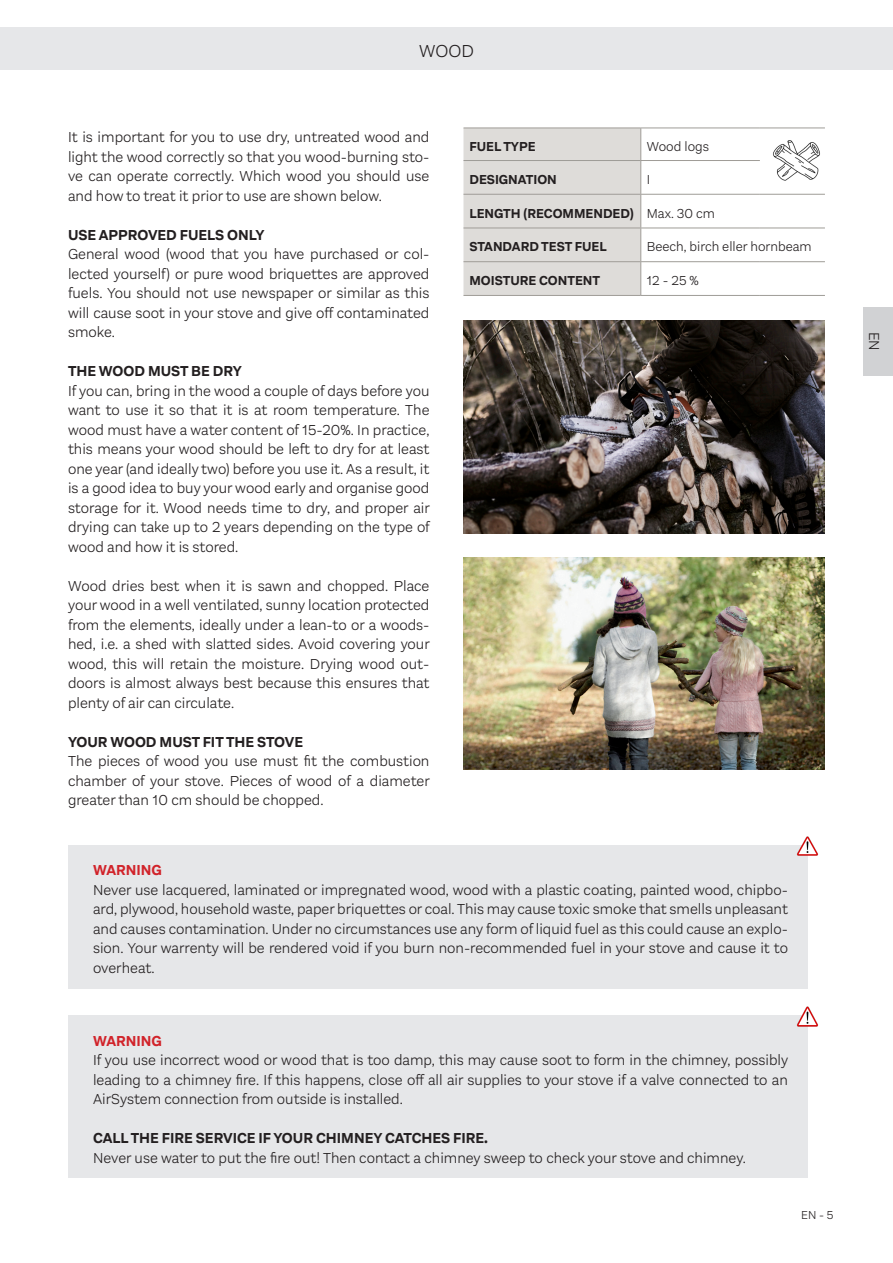
<style>
.page{position:relative;width:893px;height:1263px;background:#fff}
.page>*{position:absolute;margin:0;border:0;box-sizing:border-box;transform-origin:0 0}
.Titel{font:300 18px "Aestetico";color:#231f20}
.Brødtekst{font:300 15px/19.5px "Aestetico";color:#231f20;text-align:justify}
.Underoverskrift{font:700 15px "Aestetico";color:#231f20}
.t1{font:700 15px "Aestetico";color:#d1232a}
.Underoverskrift-2{font:700 13.5px "Aestetico";color:#231f20}
.Brødtekst-2{font:300 13.5px "Aestetico";color:#231f20}
.t2{font:300 12px "Aestetico";color:#231f20}
</style>
<div class="page">
<div style="left:0;top:27px;width:893px;height:43px;background:#e6e7e9"></div>
<img style="left:463px;top:321px;width:362px;height:212px">
<img style="left:463px;top:557px;width:362px;height:213px">
<img style="left:773px;top:140px;width:47px;height:41px">
<div style="left:863px;top:307px;width:30px;height:68px;background:#d1d2d4"></div>
<div style="left:68px;top:845px;width:740px;height:143px;background:#e6e7e9"></div>
<img style="left:797px;top:836px;width:21px;height:20px">
<div style="left:68px;top:1016px;width:740px;height:162px;background:#e6e7e9"></div>
<img style="left:796px;top:1006px;width:22px;height:21px">
<div style="left:463px;top:129px;width:177px;height:166px;background:#dedcd9"></div>
<hr style="left:463px;top:128px;width:178px;height:1px;background:#9f9c97">
<hr style="left:641px;top:128px;width:119px;height:1px;background:#9f9c97">
<hr style="left:640px;top:128px;width:1px;height:32px;background:#9f9c97">
<hr style="left:760px;top:128px;width:65px;height:1px;background:#9f9c97">
<hr style="left:463px;top:160px;width:178px;height:1px;background:#9f9c97">
<hr style="left:641px;top:160px;width:119px;height:1px;background:#9f9c97">
<hr style="left:640px;top:161px;width:1px;height:33px;background:#9f9c97">
<hr style="left:463px;top:194px;width:178px;height:1px;background:#9f9c97">
<hr style="left:641px;top:194px;width:119px;height:1px;background:#9f9c97">
<hr style="left:640px;top:195px;width:1px;height:33px;background:#9f9c97">
<hr style="left:760px;top:194px;width:65px;height:1px;background:#9f9c97">
<hr style="left:463px;top:228px;width:178px;height:1px;background:#9f9c97">
<hr style="left:641px;top:228px;width:119px;height:1px;background:#9f9c97">
<hr style="left:640px;top:228px;width:1px;height:33px;background:#9f9c97">
<hr style="left:760px;top:228px;width:65px;height:1px;background:#9f9c97">
<hr style="left:463px;top:261px;width:178px;height:1px;background:#9f9c97">
<hr style="left:641px;top:261px;width:119px;height:1px;background:#9f9c97">
<hr style="left:640px;top:262px;width:1px;height:33px;background:#9f9c97">
<hr style="left:760px;top:261px;width:65px;height:1px;background:#9f9c97">
<hr style="left:463px;top:295px;width:178px;height:1px;background:#9f9c97">
<hr style="left:641px;top:295px;width:119px;height:1px;background:#9f9c97">
<hr style="left:760px;top:295px;width:65px;height:1px;background:#9f9c97">
<p class="Titel" style="left:419px;top:41px;width:56px">WOOD</p>
<p class="Brødtekst" style="left:68px;top:127px;width:363px">It is important for you to use dry, untreated wood and light the wood correctly so that you wood-burning sto&shy;ve can operate correctly. Which wood you should use and how to treat it prior to use are shown below.</p>
<p class="Underoverskrift" style="left:68px;top:226px;width:198px">USE APPROVED FUELS ONLY</p>
<p class="Brødtekst" style="left:68px;top:244px;width:363px">General wood (wood that you have purchased or col&shy;lected yourself) or pure wood briquettes are approved fuels. You should not use newspaper or similar as this will cause soot in your stove and give off contaminated smoke.</p>
<p class="Underoverskrift" style="left:68px;top:362px;width:175px">THE WOOD MUST BE DRY</p>
<p class="Brødtekst" style="left:68px;top:381px;width:363px">If you can, bring in the wood a couple of days before you want to use it so that it is at room temperature. The wood must have a water content of 15-20%. In practice, this means your wood should be left to dry for at least one year (and ideally two) before you use it. As a result, it is a good idea to buy your wood early and organise good storage for it. Wood needs time to dry, and proper air drying can take up to 2 years depending on the type of wood and how it is stored.</p>
<p class="Brødtekst" style="left:68px;top:576px;width:363px">Wood dries best when it is sawn and chopped. Place your wood in a well ventilated, sunny location protected from the elements, ideally under a lean-to or a woods&shy;hed, i.e. a shed with slatted sides. Avoid covering your wood, this will retain the moisture. Drying wood out&shy;doors is almost always best because this ensures that plenty of air can circulate.</p>
<p class="Underoverskrift" style="left:68px;top:733px;width:237px">YOUR WOOD MUST FIT THE STOVE</p>
<p class="Brødtekst" style="left:68px;top:751px;width:363px">The pieces of wood you use must fit the combustion chamber of your stove. Pieces of wood of a diameter greater than 10 cm should be chopped.</p>
<p class="Underoverskrift-2" style="left:469px;top:138px;width:68px">FUEL TYPE</p>
<p class="Brødtekst-2" style="left:647px;top:139px;width:64px">Wood logs</p>
<p class="Underoverskrift-2" style="left:469px;top:171px;width:89px">DESIGNATION</p>
<p class="Brødtekst-2" style="left:647px;top:172px;width:5px">I</p>
<p class="Underoverskrift-2" style="left:469px;top:205px;width:166px">LENGTH (RECOMMENDED)</p>
<p class="Brødtekst-2" style="left:647px;top:206px;width:70px">Max. 30 cm</p>
<p class="Underoverskrift-2" style="left:469px;top:239px;width:139px">STANDARD TEST FUEL</p>
<p class="Brødtekst-2" style="left:647px;top:239px;width:166px">Beech, birch eller hornbeam</p>
<p class="Underoverskrift-2" style="left:469px;top:273px;width:132px">MOISTURE CONTENT</p>
<p class="Brødtekst-2" style="left:647px;top:273px;width:54px">12 - 25 %</p>
<p class="t1" style="left:93px;top:861px;width:70px">WARNING</p>
<p class="Brødtekst" style="left:93px;top:880px;width:696px">Never use lacquered, laminated or impregnated wood, wood with a plastic coating, painted wood, chipbo&shy;ard, plywood, household waste, paper briquettes or coal. This may cause toxic smoke that smells unpleasant and causes contamination. Under no circumstances use any form of liquid fuel as this could cause an explo&shy;sion. Your warrenty will be rendered void if you burn non-recommended fuel in your stove and cause it to overheat.</p>
<p class="t1" style="left:93px;top:1032px;width:70px">WARNING</p>
<p class="Brødtekst" style="left:93px;top:1050px;width:697px">If you use incorrect wood or wood that is too damp, this may cause soot to form in the chimney, possibly leading to a chimney fire. If this happens, close off all air supplies to your stove if a valve connected to an AirSystem connection from outside is installed.</p>
<p class="Underoverskrift" style="left:93px;top:1129px;width:396px">CALL THE FIRE SERVICE IF YOUR CHIMNEY CATCHES FIRE.</p>
<p class="Brødtekst" style="left:93px;top:1148px;width:654px">Never use water to put the fire out! Then contact a chimney sweep to check your stove and chimney.</p>
<p class="t2" style="left:801px;top:1208px;width:34px">EN - 5</p>
<p class="Brødtekst" style="left:884px;top:332px;width:20px;rotate:90deg">EN</p>
</div>
